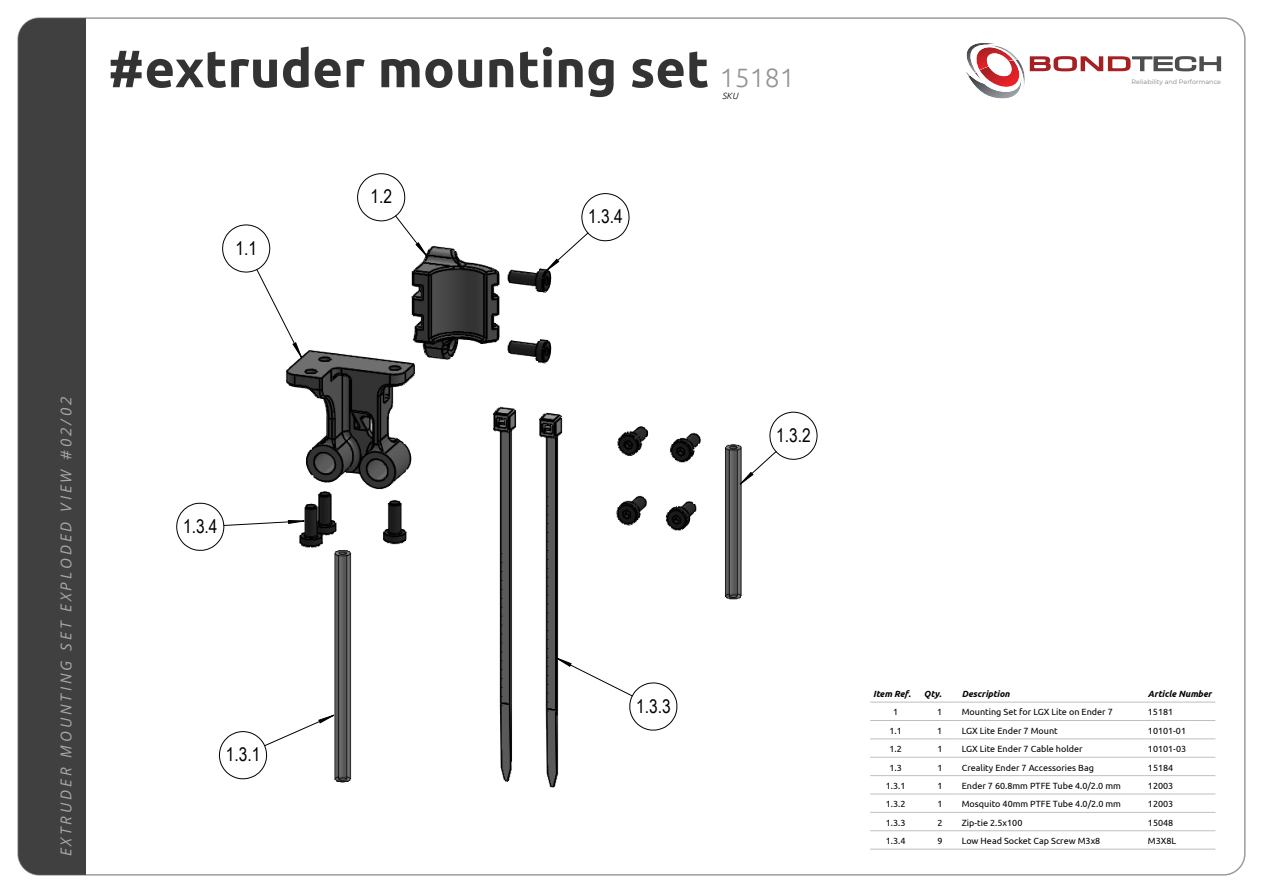
<style>
.page{position:relative;width:1263px;height:893px;background:#fff}
.page>*{position:absolute;margin:0;border:0;box-sizing:border-box;transform-origin:0 0}
.t1{font:700 52.5px "Ubuntu";color:#333}
.t2{font:300 26.55px "Ubuntu";color:#929497}
.t3{font:18.9px "Arial Narrow";color:#000}
.t4{font:italic 15px "Open Sans";letter-spacing:.2em;color:#a6a8ab}
.t5{font:9px "Ubuntu";color:#000}
.t6{font:italic 700 9px "Ubuntu";color:#000}
.t7{font:italic 300 9px "Ubuntu";color:#000}
.t8{font:6.3px "Montserrat";color:#808080}
</style>
<div class="page">
<div style="left:18px;top:18px;width:67px;height:857px;background:#404041"></div>
<svg style="left:966px;top:43px;width:256px;height:56px"></svg>
<svg style="left:176px;top:173px;width:642px;height:606px"></svg>
<svg style="left:223px;top:215px;width:554px;height:532px"></svg>
<svg style="left:288px;top:243px;width:465px;height:480px"></svg>
<hr style="left:870px;top:702px;width:51px;height:1px;background:#bfbfbf">
<hr style="left:921px;top:702px;width:38px;height:1px;background:#bfbfbf">
<hr style="left:959px;top:702px;width:186px;height:1px;background:#bfbfbf">
<hr style="left:1145px;top:702px;width:70px;height:1px;background:#bfbfbf">
<hr style="left:870px;top:720px;width:51px;height:1px;background:#bfbfbf">
<hr style="left:921px;top:720px;width:38px;height:1px;background:#bfbfbf">
<hr style="left:959px;top:720px;width:186px;height:1px;background:#bfbfbf">
<hr style="left:1145px;top:720px;width:70px;height:1px;background:#bfbfbf">
<hr style="left:870px;top:739px;width:51px;height:1px;background:#bfbfbf">
<hr style="left:921px;top:739px;width:38px;height:1px;background:#bfbfbf">
<hr style="left:959px;top:739px;width:186px;height:1px;background:#bfbfbf">
<hr style="left:1145px;top:739px;width:70px;height:1px;background:#bfbfbf">
<hr style="left:870px;top:757px;width:51px;height:1px;background:#bfbfbf">
<hr style="left:921px;top:757px;width:38px;height:1px;background:#bfbfbf">
<hr style="left:959px;top:757px;width:186px;height:1px;background:#bfbfbf">
<hr style="left:1145px;top:757px;width:70px;height:1px;background:#bfbfbf">
<hr style="left:870px;top:775px;width:51px;height:1px;background:#bfbfbf">
<hr style="left:921px;top:775px;width:38px;height:1px;background:#bfbfbf">
<hr style="left:959px;top:775px;width:186px;height:1px;background:#bfbfbf">
<hr style="left:1145px;top:775px;width:70px;height:1px;background:#bfbfbf">
<hr style="left:870px;top:794px;width:51px;height:1px;background:#bfbfbf">
<hr style="left:921px;top:794px;width:38px;height:1px;background:#bfbfbf">
<hr style="left:959px;top:794px;width:186px;height:1px;background:#bfbfbf">
<hr style="left:1145px;top:794px;width:70px;height:1px;background:#bfbfbf">
<hr style="left:870px;top:812px;width:51px;height:1px;background:#bfbfbf">
<hr style="left:921px;top:812px;width:38px;height:1px;background:#bfbfbf">
<hr style="left:959px;top:812px;width:186px;height:1px;background:#bfbfbf">
<hr style="left:1145px;top:812px;width:70px;height:1px;background:#bfbfbf">
<hr style="left:870px;top:830px;width:51px;height:1px;background:#bfbfbf">
<hr style="left:921px;top:830px;width:38px;height:1px;background:#bfbfbf">
<hr style="left:959px;top:830px;width:186px;height:1px;background:#bfbfbf">
<hr style="left:1145px;top:830px;width:70px;height:1px;background:#bfbfbf">
<hr style="left:870px;top:849px;width:51px;height:1px;background:#bfbfbf">
<hr style="left:921px;top:849px;width:38px;height:1px;background:#bfbfbf">
<hr style="left:959px;top:849px;width:186px;height:1px;background:#bfbfbf">
<hr style="left:1145px;top:849px;width:70px;height:1px;background:#bfbfbf">
<h1 class="t1" style="left:108px;top:46px;width:603px">#extruder mounting set</h1>
<h2 class="t2" style="left:720px;top:63px;width:76px">15181</h2>
<p class="t7" style="left:722px;top:91px;width:17px">SKU</p>
<h3 class="t3" style="left:235px;top:241px;width:23px">1.1</h3>
<h3 class="t3" style="left:370px;top:190px;width:23px">1.2</h3>
<h3 class="t3" style="left:588px;top:210px;width:36px">1.3.4</h3>
<h3 class="t4" style="left:57px;top:856px;width:461px;rotate:-90deg">EXTRUDER MOUNTING SET EXPLODED VIEW #02/02</h3>
<h3 class="t3" style="left:183px;top:519px;width:36px">1.3.4</h3>
<h3 class="t3" style="left:226px;top:748px;width:36px">1.3.1</h3>
<h3 class="t3" style="left:636px;top:699px;width:36px">1.3.3</h3>
<h3 class="t3" style="left:776px;top:428px;width:36px">1.3.2</h3>
<p class="t8" style="left:1131px;top:80px;width:91px">Reliability and Performance</p>
<p class="t6" style="left:873px;top:690px;width:39px">Item Ref.</p>
<p class="t6" style="left:924px;top:689px;width:19px">Qty.</p>
<p class="t6" style="left:962px;top:689px;width:49px">Description</p>
<p class="t6" style="left:1148px;top:690px;width:65px">Article Number</p>
<p class="t5" style="left:893px;top:708px;width:7px">1</p>
<p class="t5" style="left:937px;top:708px;width:7px">1</p>
<p class="t5" style="left:962px;top:708px;width:153px">Mounting Set for LGX Lite on Ender 7</p>
<p class="t5" style="left:1148px;top:708px;width:27px">15181</p>
<p class="t5" style="left:889px;top:727px;width:14px">1.1</p>
<p class="t5" style="left:937px;top:727px;width:7px">1</p>
<p class="t5" style="left:962px;top:727px;width:98px">LGX Lite Ender 7 Mount</p>
<p class="t5" style="left:1148px;top:727px;width:40px">10101-01</p>
<p class="t5" style="left:889px;top:745px;width:14px">1.2</p>
<p class="t5" style="left:937px;top:745px;width:7px">1</p>
<p class="t5" style="left:962px;top:745px;width:122px">LGX Lite Ender 7 Cable holder</p>
<p class="t5" style="left:1148px;top:745px;width:40px">10101-03</p>
<p class="t5" style="left:889px;top:763px;width:14px">1.3</p>
<p class="t5" style="left:937px;top:763px;width:7px">1</p>
<p class="t5" style="left:962px;top:763px;width:134px">Creality Ender 7 Accessories Bag</p>
<p class="t5" style="left:1148px;top:763px;width:27px">15184</p>
<p class="t5" style="left:886px;top:782px;width:21px">1.3.1</p>
<p class="t5" style="left:937px;top:782px;width:7px">1</p>
<p class="t5" style="left:962px;top:782px;width:161px">Ender 7 60.8mm PTFE Tube 4.0/2.0 mm</p>
<p class="t5" style="left:1148px;top:782px;width:27px">12003</p>
<p class="t5" style="left:886px;top:800px;width:21px">1.3.2</p>
<p class="t5" style="left:937px;top:800px;width:7px">1</p>
<p class="t5" style="left:962px;top:800px;width:161px">Mosquito 40mm PTFE Tube 4.0/2.0 mm</p>
<p class="t5" style="left:1148px;top:800px;width:27px">12003</p>
<p class="t5" style="left:886px;top:819px;width:21px">1.3.3</p>
<p class="t5" style="left:937px;top:819px;width:7px">2</p>
<p class="t5" style="left:962px;top:819px;width:62px">Zip-tie 2.5x100</p>
<p class="t5" style="left:1148px;top:819px;width:27px">15048</p>
<p class="t5" style="left:886px;top:837px;width:21px">1.3.4</p>
<p class="t5" style="left:937px;top:837px;width:7px">9</p>
<p class="t5" style="left:962px;top:837px;width:140px">Low Head Socket Cap Screw M3x8</p>
<p class="t5" style="left:1148px;top:837px;width:30px">M3X8L</p>
</div>
